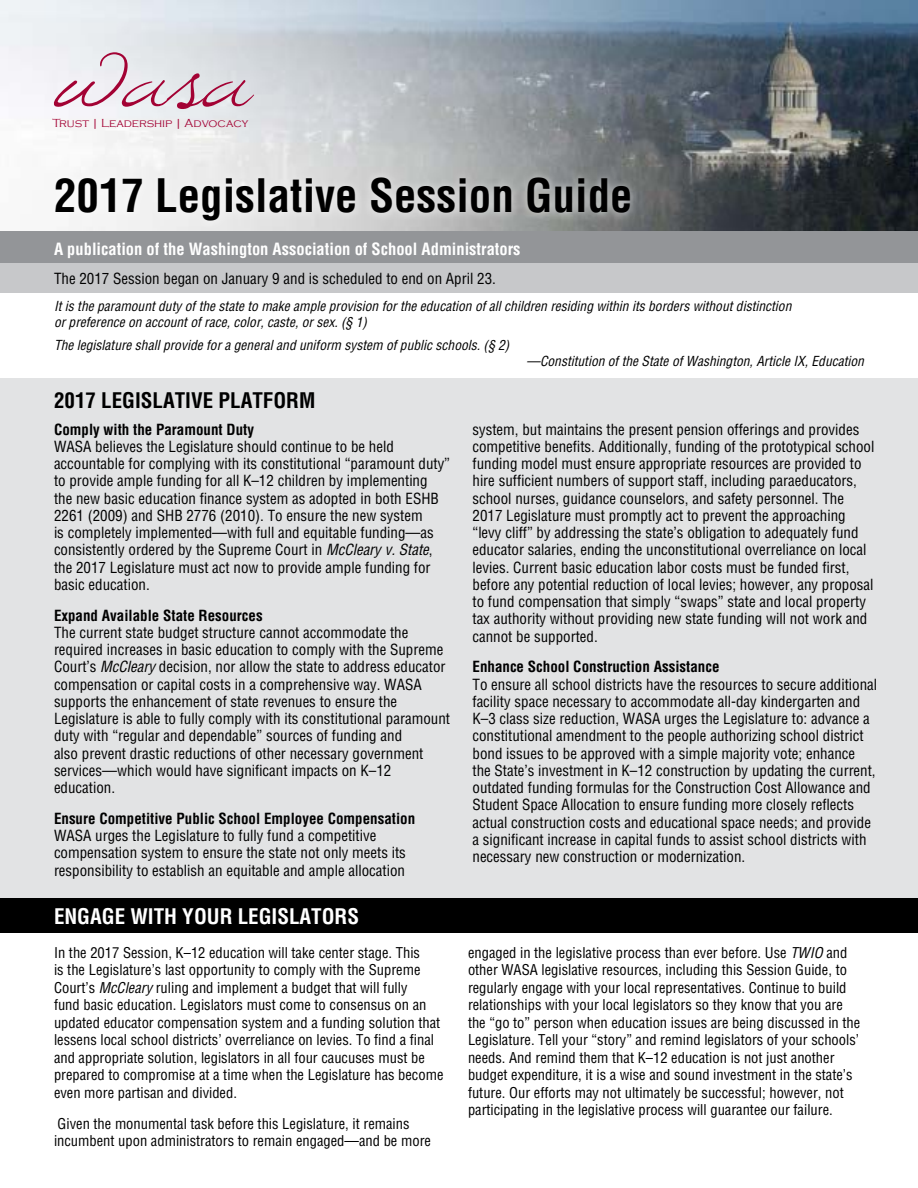
<style>
.page{position:relative;width:918px;height:1188px;background:#fff}
.page>*{position:absolute;margin:0;border:0;box-sizing:border-box;transform-origin:0 0}
.t1{font:142.5px "Windsong";color:#a30234}
.t2{font:700 condensed 45px "Helvetica";color:#000}
.t3{font:700 condensed 21px "Helvetica";color:#fff}
.t4{font:700 condensed 21px "Helvetica";color:#000}
.t5{font:700 condensed 16.5px "Helvetica";color:#fff}
.t6{font:condensed 15px/17.2px "Helvetica";color:#000}
.t7{font:700 condensed 15px "Helvetica";color:#000}
.t8{font:condensed 14.55px/17.4px "Helvetica";color:#000}
.t9{font:italic condensed 13.5px/16.2px "Helvetica";color:#000}
.t10{font:300 12px "Copperplate Gothic";color:#a30234}
.s1{font-style:italic}
</style>
<div class="page">
<div style="left:0;top:378px;width:918px;height:521px;background:#e2e3e4"></div>
<img style="left:0;top:0;width:918px;height:231px">
<div style="left:0;top:262px;width:918px;height:31px;background:#c7c8ca"></div>
<div style="left:47px;top:170px;width:591px;height:61px;background:#fff;opacity:.75"></div>
<div style="left:0;top:231px;width:918px;height:31px;background:#939598"></div>
<div style="left:0;top:899px;width:918px;height:34px;background:#000"></div>
<h1 class="t1" style="left:52px;top:-27px;width:198px">wasa</h1>
<p class="t10" style="left:53px;top:116px;width:197px">Trust | Leadership | Advocacy</p>
<h2 class="t2" style="left:54px;top:169px;width:580px">2017 Legislative Session Guide</h2>
<p class="t5" style="left:54px;top:239px;width:468px">A publication of the Washington Association of School Administrators</p>
<p class="t6" style="left:54px;top:269px;width:443px">The 2017 Session began on January 9 and is scheduled to end on April 23.</p>
<p class="t9" style="left:54px;top:298px;width:739px">It is the paramount duty of the state to make ample provision for the education of all children residing within its borders without distinction or preference on account of race, color, caste, or sex. (§ 1)</p>
<p class="t9" style="left:54px;top:337px;width:457px">The legislature shall provide for a general and uniform system of public schools. (§ 2)</p>
<p class="t9" style="left:527px;top:353px;width:339px">—Constitution of the State of Washington, Article IX, Education</p>
<h3 class="t4" style="left:54px;top:388px;width:263px">2017 LEGISLATIVE PLATFORM</h3>
<p class="t7" style="left:54px;top:420px;width:202px">Comply with the Paramount Duty</p>
<p class="t6" style="left:54px;top:437px;width:398px">WASA believes the Legislature should continue to be held accountable for complying with its constitutional “paramount duty” to provide ample funding for all K–12 children by implementing<br>the new basic education finance system as adopted in both ESHB 2261 (2009) and SHB 2776 (2010). To ensure the new system<br>is completely implemented—with full and equitable funding—as consistently ordered by the Supreme Court in <span class="s1">McCleary v. State</span>, the 2017 Legislature must act now to provide ample funding for basic education.</p>
<p class="t7" style="left:54px;top:606px;width:210px">Expand Available State Resources</p>
<p class="t6" style="left:54px;top:623px;width:398px">The current state budget structure cannot accommodate the required increases in basic education to comply with the Supreme Court’s <span class="s1">McCleary</span> decision, nor allow the state to address educator compensation or capital costs in a comprehensive way. WASA supports the enhancement of state revenues to ensure the Legislature is able to fully comply with its constitutional paramount duty with “regular and dependable” sources of funding and<br>also prevent drastic reductions of other necessary government services—which would have significant impacts on K–12 education.</p>
<p class="t7" style="left:54px;top:809px;width:363px">Ensure Competitive Public School Employee Compensation</p>
<p class="t6" style="left:54px;top:827px;width:353px">WASA urges the Legislature to fully fund a competitive compensation system to ensure the state not only meets its responsibility to establish an equitable and ample allocation</p>
<h3 class="t3" style="left:54px;top:904px;width:307px">ENGAGE WITH YOUR LEGISLATORS</h3>
<p class="t8" style="left:54px;top:944px;width:391px">In the 2017 Session, K–12 education will take center stage. This<br>is the Legislature’s last opportunity to comply with the Supreme Court’s <span class="s1">McCleary</span> ruling and implement a budget that will fully<br>fund basic education. Legislators must come to consensus on an updated educator compensation system and a funding solution that lessens local school districts’ overreliance on levies. To find a final and appropriate solution, legislators in all four caucuses must be prepared to compromise at a time when the Legislature has become even more partisan and divided.</p>
<p class="t8" style="left:54px;top:1114px;width:378px">Given the monumental task before this Legislature, it remains incumbent upon administrators to remain engaged—and be more</p>
<p class="t6" style="left:472px;top:420px;width:403px">system, but maintains the present pension offerings and provides competitive benefits. Additionally, funding of the prototypical school funding model must ensure appropriate resources are provided to hire sufficient numbers of support staff, including paraeducators, school nurses, guidance counselors, and safety personnel. The 2017 Legislature must promptly act to prevent the approaching “levy cliff” by addressing the state’s obligation to adequately fund educator salaries, ending the unconstitutional overreliance on local levies. Current basic education labor costs must be funded first, before any potential reduction of local levies; however, any proposal to fund compensation that simply “swaps” state and local property tax authority without providing new state funding will not work and cannot be supported.</p>
<p class="t7" style="left:472px;top:658px;width:249px">Enhance School Construction Assistance</p>
<p class="t6" style="left:472px;top:675px;width:406px">To ensure all school districts have the resources to secure additional facility space necessary to accommodate all-day kindergarten and K–3 class size reduction, WASA urges the Legislature to: advance a constitutional amendment to the people authorizing school district bond issues to be approved with a simple majority vote; enhance the State’s investment in K–12 construction by updating the current, outdated funding formulas for the Construction Cost Allowance and Student Space Allocation to ensure funding more closely reflects actual construction costs and educational space needs; and provide a significant increase in capital funds to assist school districts with necessary new construction or modernization.</p>
<p class="t8" style="left:468px;top:944px;width:394px">engaged in the legislative process than ever before. Use <span class="s1">TWIO</span> and other WASA legislative resources, including this Session Guide, to regularly engage with your local representatives. Continue to build relationships with your local legislators so they know that you are the “go to” person when education issues are being discussed in the Legislature. Tell your “story” and remind legislators of your schools’ needs. And remind them that K–12 education is not just another budget expenditure, it is a wise and sound investment in the state’s future. Our efforts may not ultimately be successful; however, not participating in the legislative process will guarantee our failure.</p>
</div>
